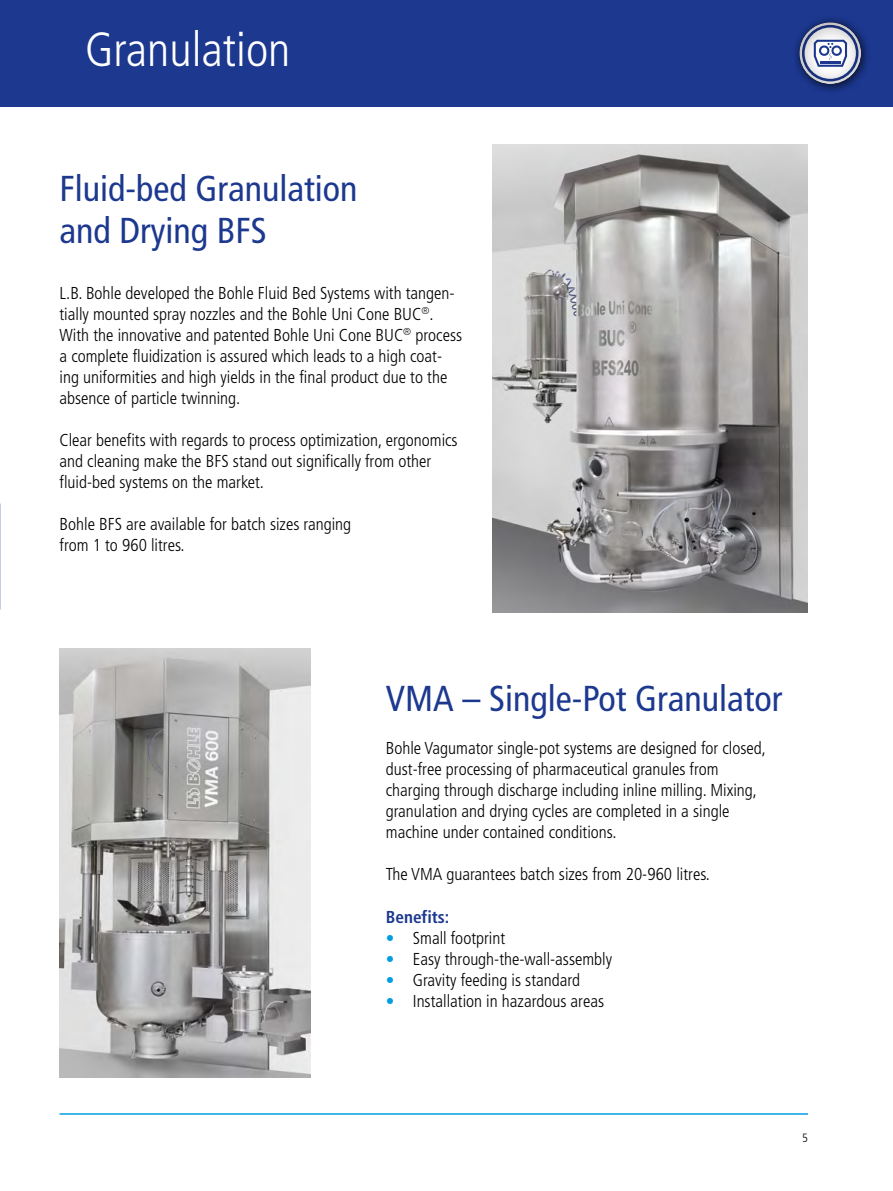
<style>
.page{position:relative;width:893px;height:1191px;background:#fff}
.page>*{position:absolute;margin:0;border:0;box-sizing:border-box;transform-origin:0 0}
.t1{font:300 condensed 48px "Frutiger LT";color:#fff}
.t2{font:condensed 36px/42px "Frutiger LT";color:#1c388f}
.t3{font:300 condensed 17.25px/21px "Frutiger LT";color:#000}
.t4{font:700 condensed 17.25px "Frutiger LT";color:#1c388f}
.t5{font:300 condensed 12px "Frutiger LT";color:#000}
.s1{font-weight:700;color:#009ee3}
</style>
<div class="page">
<hr style="left:60px;top:1113px;width:748px;height:1px;background:#009ee3">
<div style="left:0;top:0;width:893px;height:106px;background:#1c388f"></div>
<img style="left:493px;top:144px;width:315px;height:469px">
<img style="left:60px;top:649px;width:250px;height:428px">
<div style="left:792px;top:15px;width:79px;height:79px;background:#000;opacity:.75"></div>
<div style="left:787px;top:12px;width:87px;height:72px;background:#000;opacity:.41"></div>
<h1 class="t1" style="left:85px;top:22px;width:207px">Granulation</h1>
<h2 class="t2" style="left:60px;top:167px;width:299px">Fluid-bed Granulation and Drying BFS</h2>
<p class="t3" style="left:60px;top:283px;width:404px">L.B. Bohle developed the Bohle Fluid Bed Systems with tangen&shy;tially mounted spray nozzles and the Bohle Uni Cone BUC<sup>®</sup>.<br>With the innovative and patented Bohle Uni Cone BUC<sup>®</sup> process a complete fluidization is assured which leads to a high coat&shy;ing uniformities and high yields in the final product due to the absence of particle twinning.</p>
<p class="t3" style="left:60px;top:430px;width:400px">Clear benefits with regards to process optimization, ergonomics and cleaning make the BFS stand out significally from other fluid-bed systems on the market.</p>
<p class="t3" style="left:60px;top:514px;width:293px">Bohle BFS are available for batch sizes ranging from 1 to 960 litres.</p>
<h2 class="t2" style="left:386px;top:677px;width:398px">VMA – Single-Pot Granulator</h2>
<p class="t3" style="left:386px;top:738px;width:382px">Bohle Vagumator single-pot systems are designed for closed, dust-free processing of pharmaceutical granules from charging through discharge including inline milling. Mixing, granulation and drying cycles are completed in a single machine under contained conditions.</p>
<p class="t3" style="left:386px;top:864px;width:326px">The VMA guarantees batch sizes from 20-960 litres.</p>
<p class="t4" style="left:386px;top:906px;width:65px">Benefits:</p>
<p class="t3" style="left:386px;top:927px;width:121px"><span class="s1">•</span> Small footprint</p>
<p class="t3" style="left:386px;top:948px;width:228px"><span class="s1">•</span> Easy through-the-wall-assembly</p>
<p class="t3" style="left:386px;top:969px;width:196px"><span class="s1">•</span> Gravity feeding is standard</p>
<p class="t3" style="left:386px;top:990px;width:220px"><span class="s1">•</span> Installation in hazardous areas</p>
<p class="t5" style="left:802px;top:1130px;width:7px">5</p>
</div>
